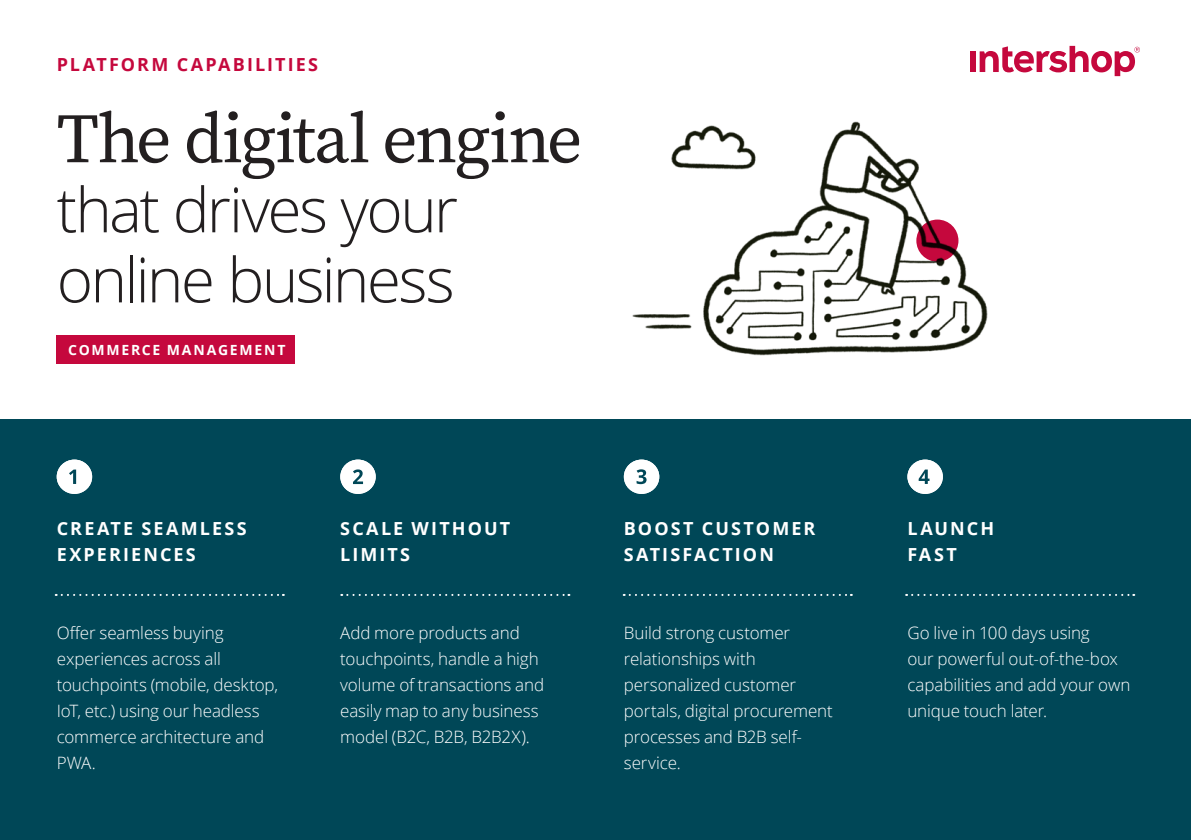
<style>
.page{position:relative;width:1191px;height:840px;background:#fff}
.page>*{position:absolute;margin:0;border:0;box-sizing:border-box;transform-origin:0 0}
.t1{font:70px "Source Serif Variable";letter-spacing:-.03em;color:#231f20}
.t2{font:300 62px/70px "Open Sans";letter-spacing:-.04em;color:#231f20}
.t3{font:700 18px/26px "Open Sans";letter-spacing:.12em;color:#fff}
.t4{font:700 18px "Open Sans";letter-spacing:.12em;color:#c5083d}
.t5{font:300 17px/26px "Open Sans";letter-spacing:-.005em;color:#fff}
.t6{font:700 14px "Open Sans";letter-spacing:.125em;color:#fff}
</style>
<div class="page">
<img style="left:632px;top:51px;width:356px;height:305px">
<svg style="left:916px;top:219px;width:42px;height:42px"></svg>
<div style="left:0;top:420px;width:1191px;height:419px;background:#004757"></div>
<div style="left:969px;top:51px;width:6px;height:21px;background:#c5083d"></div>
<svg style="left:979px;top:46px;width:161px;height:30px"></svg>
<svg style="left:56px;top:593px;width:228px;height:2px"></svg>
<svg style="left:341px;top:593px;width:228px;height:2px"></svg>
<svg style="left:623px;top:593px;width:229px;height:2px"></svg>
<svg style="left:906px;top:593px;width:228px;height:2px"></svg>
<div style="left:57px;top:459px;width:35px;height:34px;background:#fff;border-radius:50%"></div>
<svg style="left:69px;top:469px;width:7px;height:14px"></svg>
<div style="left:340px;top:459px;width:36px;height:34px;background:#fff;border-radius:50%"></div>
<svg style="left:353px;top:469px;width:10px;height:15px"></svg>
<div style="left:624px;top:459px;width:35px;height:34px;background:#fff;border-radius:50%"></div>
<svg style="left:636px;top:469px;width:10px;height:15px"></svg>
<div style="left:907px;top:459px;width:36px;height:34px;background:#fff;border-radius:50%"></div>
<svg style="left:918px;top:469px;width:11px;height:14px"></svg>
<div style="left:57px;top:335px;width:238px;height:28px;background:#c5083d"></div>
<p class="t4" style="left:57px;top:51px;width:263px">PLATFORM CAPABILITIES</p>
<h1 class="t1" style="left:57px;top:92px;width:527px">The digital engine</h1>
<h2 class="t2" style="left:57px;top:173px;width:403px">that drives your online business</h2>
<p class="t6" style="left:68px;top:339px;width:219px">COMMERCE MANAGEMENT</p>
<p class="t3" style="left:57px;top:514px;width:191px">CREATE SEAMLESS<br>EXPERIENCES</p>
<p class="t5" style="left:57px;top:619px;width:223px">Offer seamless buying experiences across all touchpoints (mobile, desktop,<br>IoT, etc.) using our headless commerce architecture and<br>PWA.</p>
<p class="t3" style="left:340px;top:514px;width:171px">SCALE WITHOUT<br>LIMITS</p>
<p class="t5" style="left:340px;top:619px;width:205px">Add more products and touchpoints, handle a high volume of transactions and easily map to any business model (B2C, B2B, B2B2X).</p>
<p class="t3" style="left:624px;top:514px;width:193px">BOOST CUSTOMER<br>SATISFACTION</p>
<p class="t5" style="left:624px;top:619px;width:210px">Build strong customer relationships with personalized customer portals, digital procurement processes and B2B self&shy;service.</p>
<p class="t3" style="left:907px;top:514px;width:88px">LAUNCH<br>FAST</p>
<p class="t5" style="left:907px;top:619px;width:225px">Go live in 100 days using<br>our powerful out-of-the-box capabilities and add your own unique touch later.</p>
</div>
